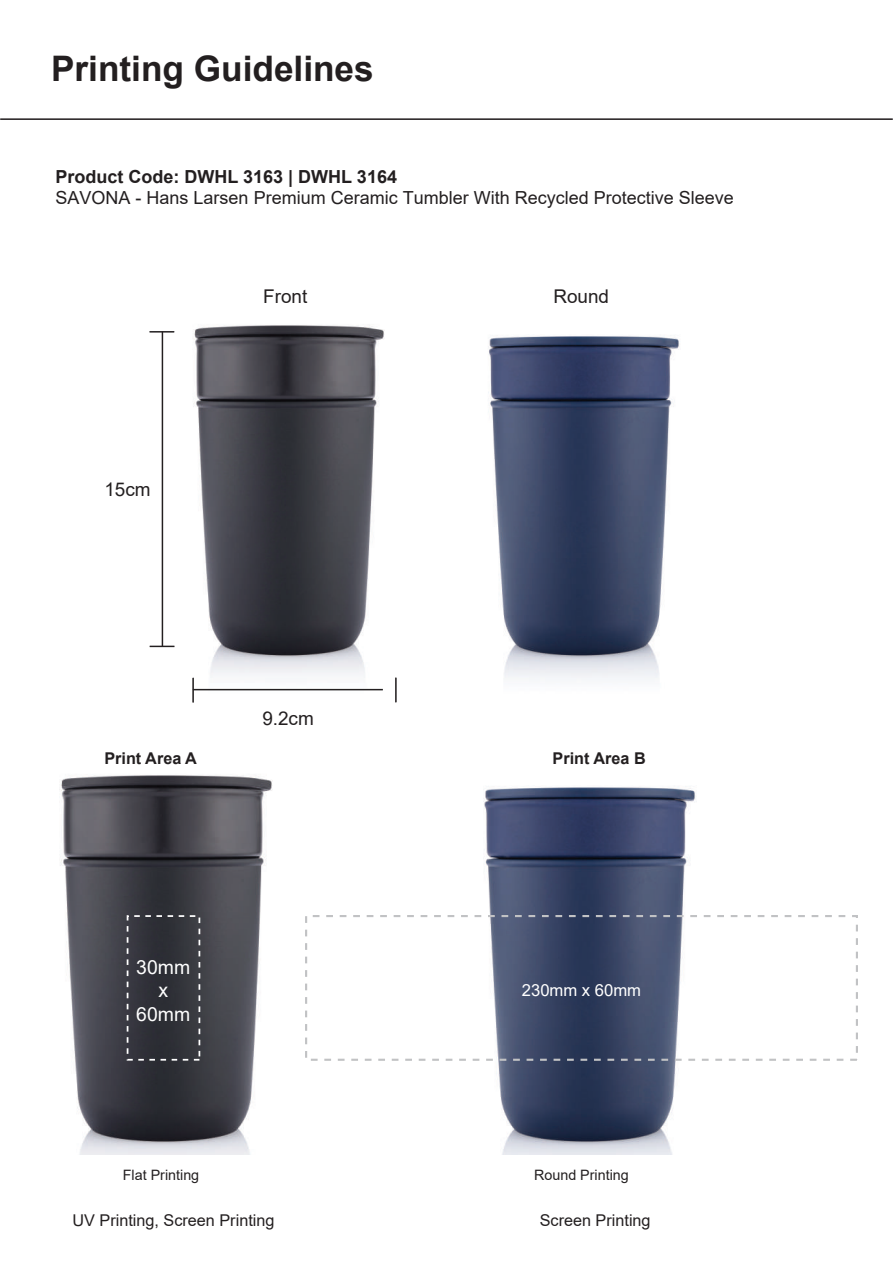
<style>
.page{position:relative;width:893px;height:1263px;background:#fff}
.page>*{position:absolute;margin:0;border:0;box-sizing:border-box;transform-origin:0 0}
.t1{font:700 35.25px "Arial";color:#231f20}
.t2{font:19.35px/23.2px "Arial";color:#fff;text-align:center}
.t3{font:18.9px "Arial";color:#231f20}
.t4{font:18px "Arial";color:#231f20}
.t5{font:700 18px "Arial";color:#231f20}
.t6{font:16.65px "Arial";color:#fff}
.t7{font:16.2px "Arial";color:#231f20}
.t8{font:700 16.2px "Arial";color:#231f20}
.t9{font:14.25px "Arial";color:#231f20}
</style>
<div class="page">
<img style="left:59px;top:775px;width:214px;height:379px">
<img style="left:483px;top:786px;width:213px;height:368px">
<img style="left:149px;top:325px;width:248px;height:378px">
<img style="left:488px;top:336px;width:192px;height:344px">
<hr style="left:0;top:118px;width:893px;height:2px;background:#231f20">
<hr style="left:162px;top:332px;width:1px;height:315px;background:#231f20">
<hr style="left:150px;top:331px;width:24px;height:2px;background:#231f20">
<svg style="left:150px;top:646px;width:24px;height:1px"></svg>
<hr style="left:193px;top:689px;width:190px;height:1px;background:#231f20">
<hr style="left:192px;top:678px;width:2px;height:24px;background:#231f20">
<hr style="left:395px;top:678px;width:2px;height:24px;background:#231f20">
<div style="left:127px;top:915px;width:73px;height:146px;border:2px dashed #fff"></div>
<div style="left:305px;top:915px;width:553px;height:146px;border:2px dashed #c1c2c4"></div>
<h1 class="t1" style="left:51px;top:44px;width:324px">Printing Guidelines</h1>
<p class="t5" style="left:56px;top:164px;width:343px">Product Code: DWHL 3163 | DWHL 3164</p>
<p class="t4" style="left:56px;top:185px;width:680px">SAVONA - Hans Larsen Premium Ceramic Tumbler With Recycled Protective Sleeve</p>
<p class="t3" style="left:104px;top:476px;width:48px">15cm</p>
<p class="t3" style="left:263px;top:283px;width:46px">Front</p>
<p class="t3" style="left:262px;top:705px;width:53px">9.2cm</p>
<p class="t3" style="left:553px;top:283px;width:57px">Round</p>
<p class="t8" style="left:104px;top:747px;width:94px">Print Area A</p>
<p class="t8" style="left:553px;top:747px;width:95px">Print Area B</p>
<p class="t2" style="left:136px;top:955px;width:55px">30mm x<br>60mm</p>
<p class="t6" style="left:522px;top:978px;width:121px">230mm x 60mm</p>
<p class="t9" style="left:123px;top:1165px;width:78px">Flat Printing</p>
<p class="t9" style="left:534px;top:1165px;width:96px">Round Printing</p>
<p class="t7" style="left:72px;top:1209px;width:204px">UV Printing, Screen Printing</p>
<p class="t7" style="left:540px;top:1209px;width:112px">Screen Printing</p>
</div>
